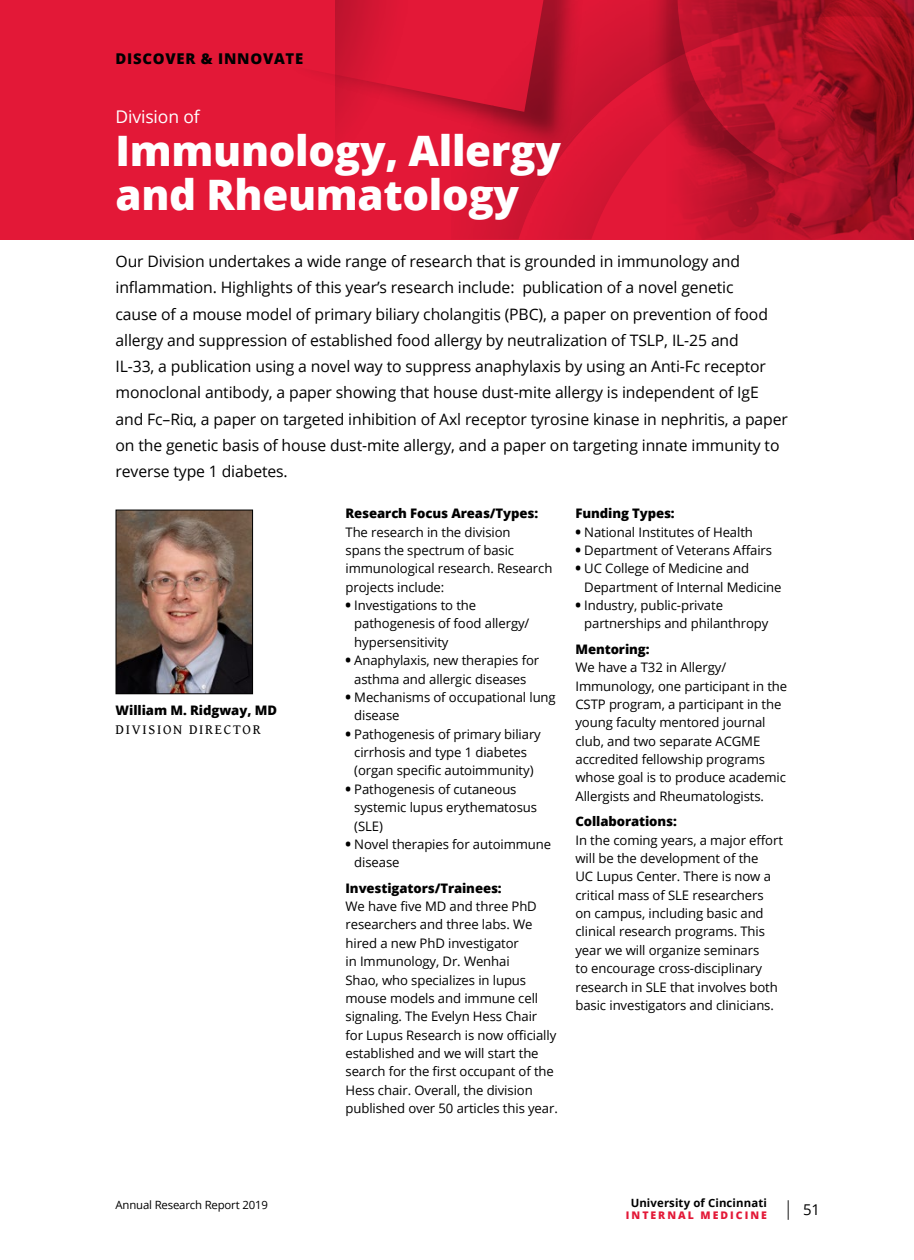
<style>
.page{position:relative;width:914px;height:1260px;background:#fff}
.page>*{position:absolute;margin:0;border:0;box-sizing:border-box;transform-origin:0 0}
.t1{font:800 42px/43.8px "Open Sans";letter-spacing:-.01em;color:#fff}
.t2{font:17.5px "Open Sans";letter-spacing:-.01em;color:#fff}
.t3{font:15.75px/26.2px "Open Sans";letter-spacing:-.01em;color:#000}
.t4{font:800 14.88px "Open Sans";letter-spacing:.05em;color:#000}
.t5{font:14.88px "Open Sans";color:#000}
.t6{font:14px "Gentium Book Basic";letter-spacing:.12em;color:#000}
.t7{font:13.12px/18.4px "Open Sans";letter-spacing:-.01em;color:#000}
.t8{font:800 13.12px "Open Sans";letter-spacing:-.01em;color:#000}
.t9{font:11.38px "Open Sans";letter-spacing:-.015em;color:#000}
.t10{font:700 11.38px "Open Sans";letter-spacing:.01em;color:#000}
.t11{font:800 10.5px "Open Sans";letter-spacing:.19em;color:#e31837}
.s1{font-weight:800;font-size:14px}
.s2{font-weight:300;font-size:19.25px}
</style>
<div class="page">
<div style="left:0;top:0;width:914px;height:239px;background:#e31837"></div>
<img style="left:525px;top:170px;width:83px;height:49px">
<img style="left:493px;top:0;width:127px;height:170px">
<img style="left:320px;top:70px;width:173px;height:100px">
<img style="left:664px;top:0;width:250px;height:239px">
<img style="left:118px;top:512px;width:133px;height:180px">
<div style="left:116px;top:510px;width:137px;height:184px;border:1px solid #000"></div>
<p class="t4" style="left:116px;top:47px;width:189px">DISCOVER &amp; INNOVATE</p>
<h2 class="t2" style="left:116px;top:104px;width:86px">Division of</h2>
<h1 class="t1" style="left:116px;top:127px;width:447px">Immunology, Allergy and Rheumatology</h1>
<p class="t3" style="left:116px;top:248px;width:674px">Our Division undertakes a wide range of research that is grounded in immunology and inflammation. Highlights of this year’s research include: publication of a novel genetic<br>cause of a mouse model of primary biliary cholangitis (PBC), a paper on prevention of food allergy and suppression of established food allergy by neutralization of TSLP, IL-25 and<br>IL-33, a publication using a novel way to suppress anaphylaxis by using an Anti-Fc receptor monoclonal antibody, a paper showing that house dust-mite allergy is independent of IgE and Fc–Riα, a paper on targeted inhibition of Axl receptor tyrosine kinase in nephritis, a paper on the genetic basis of house dust-mite allergy, and a paper on targeting innate immunity to reverse type 1 diabetes.</p>
<p class="t8" style="left:116px;top:700px;width:163px">William M. Ridgway, MD</p>
<p class="t6" style="left:116px;top:719px;width:147px">DIVISION DIRECTOR</p>
<p class="t9" style="left:116px;top:1197px;width:154px">Annual Research Report 2019</p>
<p class="t8" style="left:345px;top:503px;width:194px">Research Focus Areas/Types:</p>
<p class="t7" style="left:345px;top:522px;width:208px">The research in the division<br>spans the spectrum of basic immunological research. Research projects include:</p>
<p class="t7" style="left:354px;top:596px;width:177px;text-indent:-9px"><span class="s1">•</span> Investigations to the pathogenesis of food allergy/ hypersensitivity</p>
<p class="t7" style="left:345px;top:651px;width:195px;text-align:center"><span class="s1">•</span> Anaphylaxis, new therapies for asthma and allergic diseases</p>
<p class="t7" style="left:354px;top:688px;width:203px;text-indent:-9px"><span class="s1">•</span> Mechanisms of occupational lung disease</p>
<p class="t7" style="left:345px;top:724px;width:197px;text-align:center"><span class="s1">•</span> Pathogenesis of primary biliary cirrhosis and type 1 diabetes (organ specific autoimmunity)</p>
<p class="t7" style="left:354px;top:780px;width:184px;text-indent:-9px"><span class="s1">•</span> Pathogenesis of cutaneous systemic lupus erythematosus (SLE)</p>
<p class="t7" style="left:354px;top:835px;width:198px;text-indent:-9px"><span class="s1">•</span> Novel therapies for autoimmune disease</p>
<p class="t8" style="left:345px;top:878px;width:158px">Investigators/Trainees:</p>
<p class="t7" style="left:345px;top:897px;width:214px">We have five MD and three PhD researchers and three labs. We hired a new PhD investigator<br>in Immunology, Dr. Wenhai<br>Shao, who specializes in lupus mouse models and immune cell signaling. The Evelyn Hess Chair for Lupus Research is now officially established and we will start the search for the first occupant of the<br>Hess chair. Overall, the division published over 50 articles this year.</p>
<p class="t8" style="left:575px;top:503px;width:101px">Funding Types:</p>
<p class="t7" style="left:575px;top:522px;width:179px"><span class="s1">•</span> National Institutes of Health</p>
<p class="t7" style="left:575px;top:541px;width:198px"><span class="s1">•</span> Department of Veterans Affairs</p>
<p class="t7" style="left:584px;top:559px;width:199px;text-indent:-9px"><span class="s1">•</span> UC College of Medicine and<br>Department of Internal Medicine</p>
<p class="t7" style="left:584px;top:596px;width:186px;text-indent:-9px"><span class="s1">•</span> Industry, public-private partnerships and philanthropy</p>
<p class="t8" style="left:575px;top:639px;width:76px">Mentoring:</p>
<p class="t7" style="left:575px;top:658px;width:213px">We have a T32 in Allergy/<br>Immunology, one participant in the<br>CSTP program, a participant in the young faculty mentored journal club, and two separate ACGME accredited fellowship programs whose goal is to produce academic<br>Allergists and Rheumatologists.</p>
<p class="t8" style="left:575px;top:811px;width:103px">Collaborations:</p>
<p class="t7" style="left:575px;top:830px;width:209px">In the coming years, a major effort will be the development of the<br>UC Lupus Center. There is now a critical mass of SLE researchers<br>on campus, including basic and clinical research programs. This year we will organize seminars<br>to encourage cross-disciplinary research in SLE that involves both basic investigators and clinicians.</p>
<p class="t10" style="left:630px;top:1195px;width:138px">University of Cincinnati</p>
<p class="t11" style="left:626px;top:1207px;width:142px">INTERNAL MEDICINE</p>
<p class="t5" style="left:783px;top:1199px;width:38px"><span class="s2">|</span> 51</p>
</div>
